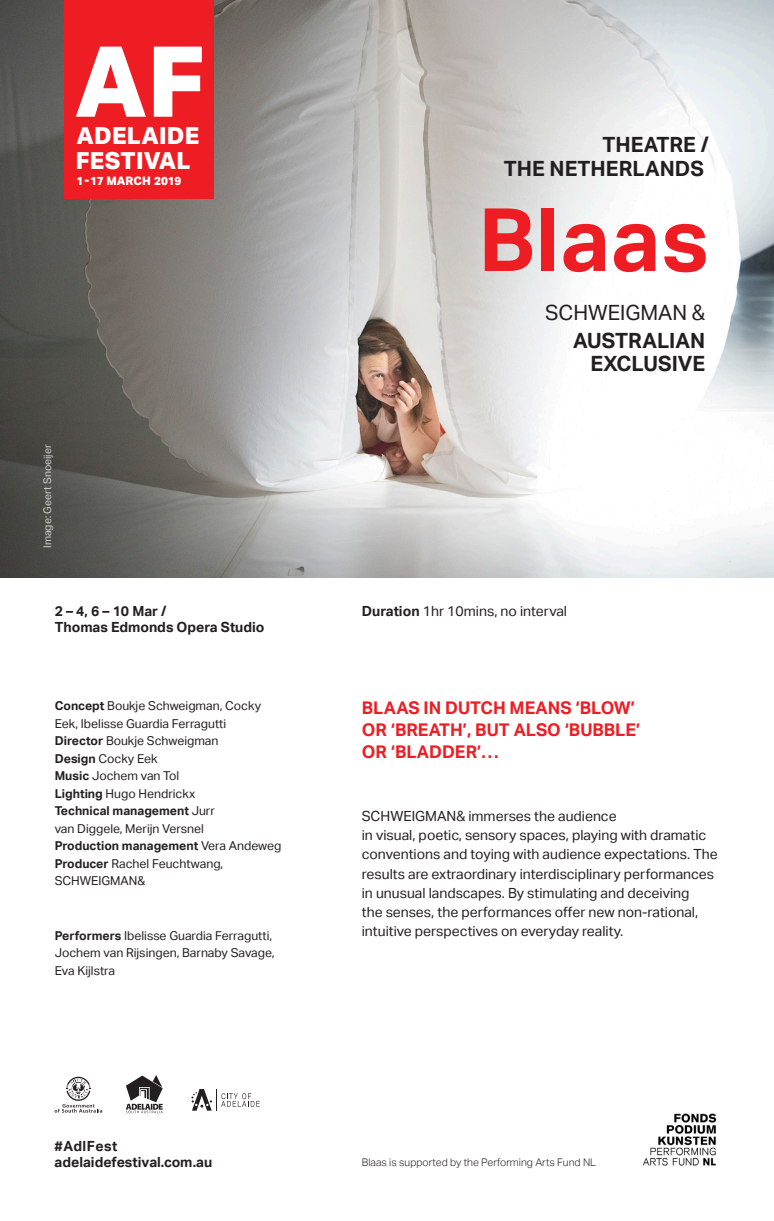
<style>
.page{position:relative;width:774px;height:1221px;background:#fff}
.page>*{position:absolute;margin:0;border:0;box-sizing:border-box;transform-origin:0 0}
.t1{font:800 98.17px "Aktiv Grotesk Trial";color:#fff}
.t2{font:700 87.5px "Aktiv Grotesk Trial";letter-spacing:.015em;color:#ee1d23}
.t3{font:800 23.45px "Aktiv Grotesk Trial";letter-spacing:.01em;color:#fff}
.t4{font:700 21px/22.8px "Aktiv Grotesk Trial";color:#231f20;text-align:right}
.t5{font:21px "Aktiv Grotesk Trial";color:#231f20}
.t6{font:700 17.5px/21.9px "Aktiv Grotesk Trial";color:#ee1d23}
.t7{font:14px/19.2px "Aktiv Grotesk Trial";color:#231f20}
.t8{font:700 14px/15.8px "Aktiv Grotesk Trial";color:#231f20}
.t9{font:700 14px "Aktiv Grotesk Trial";letter-spacing:.04em;color:#231f20}
.t10{font:12.25px/17.5px "Aktiv Grotesk Trial";color:#231f20}
.t11{font:800 11.72px "Aktiv Grotesk Trial";letter-spacing:-.005em;color:#fff}
.Ticketing{font:300 10.5px "Aktiv Grotesk Trial";color:#231f20}
.t12{font:10.5px "Aktiv Grotesk Trial";color:#fff}
.s1{font-weight:700}
</style>
<div class="page">
<svg style="left:126px;top:1075px;width:37px;height:38px"></svg>
<svg style="left:55px;top:1076px;width:47px;height:36px"></svg>
<svg style="left:191px;top:1089px;width:69px;height:21px"></svg>
<img style="left:0;top:0;width:774px;height:577px">
<div style="left:64px;top:0;width:150px;height:199px;background:#ee1d23"></div>
<img style="left:643px;top:1113px;width:74px;height:53px">
<p class="t1" style="left:74px;top:19px;width:133px">AF</p>
<p class="t3" style="left:76px;top:121px;width:124px">ADELAIDE</p>
<p class="t11" style="left:76px;top:173px;width:106px">1-17 MARCH 2019</p>
<p class="t3" style="left:76px;top:146px;width:116px">FESTIVAL</p>
<p class="t12" style="left:41px;top:548px;width:105px;rotate:-90deg">Image: Geert Snoeijer</p>
<p class="t8" style="left:55px;top:603px;width:211px">2 – 4, 6 – 10 Mar /<br>Thomas Edmonds Opera Studio</p>
<p class="t10" style="left:55px;top:697px;width:228px"><span class="s1">Concept</span> Boukje Schweigman, Cocky<br>Eek, Ibelisse Guardia Ferragutti<br><span class="s1">Director</span> Boukje Schweigman<br><span class="s1">Design</span> Cocky Eek<br><span class="s1">Music</span> Jochem van Tol<br><span class="s1">Lighting</span> Hugo Hendrickx<br><span class="s1">Technical management</span> Jurr<br>van Diggele, Merijn Versnel<br><span class="s1">Production management</span> Vera Andeweg<br><span class="s1">Producer</span> Rachel Feuchtwang,<br>SCHWEIGMAN&amp;</p>
<p class="t10" style="left:55px;top:926px;width:221px"><span class="s1">Performers</span> Ibelisse Guardia Ferragutti,<br>Jochem van Rijsingen, Barnaby Savage,<br>Eva Kijlstra</p>
<p class="t9" style="left:55px;top:1137px;width:64px">#AdlFest</p>
<p class="t8" style="left:55px;top:1153px;width:159px">adelaidefestival.com.au</p>
<p class="t4" style="left:504px;top:132px;width:206px;line-height:24.5px">THEATRE /<br>THE NETHERLANDS</p>
<p class="t2" style="left:478px;top:189px;width:232px">Blaas</p>
<p class="t5" style="left:545px;top:301px;width:161px">SCHWEIGMAN &amp;</p>
<p class="t4" style="left:573px;top:329px;width:134px">AUSTRALIAN<br>EXCLUSIVE</p>
<p class="t7" style="left:362px;top:602px;width:207px"><span class="s1">Duration</span> 1hr 10mins, no interval</p>
<p class="t6" style="left:362px;top:697px;width:280px">BLAAS IN DUTCH MEANS ‘BLOW’<br>OR ‘BREATH’, BUT ALSO ‘BUBBLE’<br>OR ‘BLADDER’…</p>
<p class="t7" style="left:362px;top:806px;width:256px">SCHWEIGMAN&amp; immerses the audience</p>
<p class="t7" style="left:362px;top:825px;width:357px">in visual, poetic, sensory spaces, playing with dramatic conventions and toying with audience expectations. The results are extraordinary interdisciplinary performances in unusual landscapes. By stimulating and deceiving<br>the senses, the performances offer new non-rational, intuitive perspectives on everyday reality.</p>
<p class="Ticketing" style="left:362px;top:1156px;width:236px">Blaas is supported by the Performing Arts Fund NL</p>
</div>
